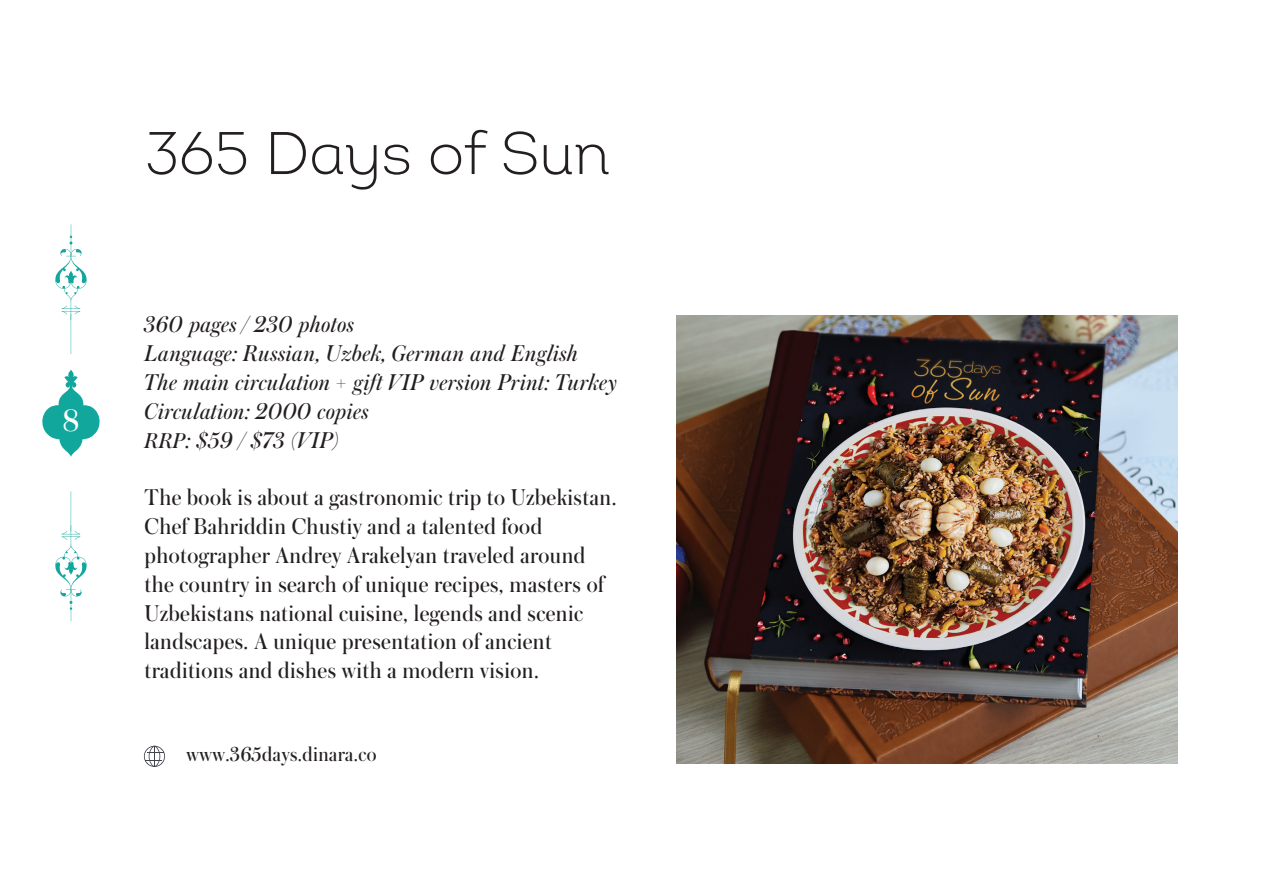
<style>
.page{position:relative;width:1263px;height:893px;background:#fff}
.page>*{position:absolute;margin:0;border:0;box-sizing:border-box;transform-origin:0 0}
.t1{font:60px "Intro Light Alt";color:#231f20}
.t2{font:32.4px "Austin Cyr";color:#fff}
.t3{font:24px/28.8px "Austin Cyr";letter-spacing:.02em;color:#231f20}
.t4{font:italic 24px/28.8px "Austin Cyr";letter-spacing:.02em;color:#231f20}
.t5{font:21.3px "Austin Cyr";letter-spacing:.02em;color:#231f20}
.s1{font-size:22.5px}
</style>
<div class="page">
<svg style="left:55px;top:224px;width:32px;height:130px"></svg>
<svg style="left:55px;top:491px;width:32px;height:130px"></svg>
<svg style="left:42px;top:369px;width:58px;height:88px"></svg>
<img style="left:677px;top:316px;width:501px;height:447px">
<svg style="left:144px;top:746px;width:21px;height:21px"></svg>
<h2 class="t2" style="left:62px;top:398px;width:19px">8</h2>
<h1 class="t1" style="left:145px;top:116px;width:467px">365 Days of Sun</h1>
<p class="t4" style="left:145px;top:310px;width:474px">360 pages / 230 photos<br>Language: Russian, Uzbek, German and English<br>The main circulation + gift VIP version Print: Turkey Circulation: 2000 copies<br><span class="s1">RRP</span>: $59 / $73 (VIP)</p>
<p class="t3" style="left:145px;top:482px;width:473px">The book is about a gastronomic trip to Uzbekistan.<br>Chef Bahriddin Chustiy and a talented food photographer Andrey Arakelyan traveled around the country in search of unique recipes, masters of Uzbekistans national cuisine, legends and scenic landscapes. A unique presentation of ancient traditions and dishes with a modern vision.</p>
<p class="t5" style="left:186px;top:740px;width:192px">www.365days.dinara.co</p>
</div>
